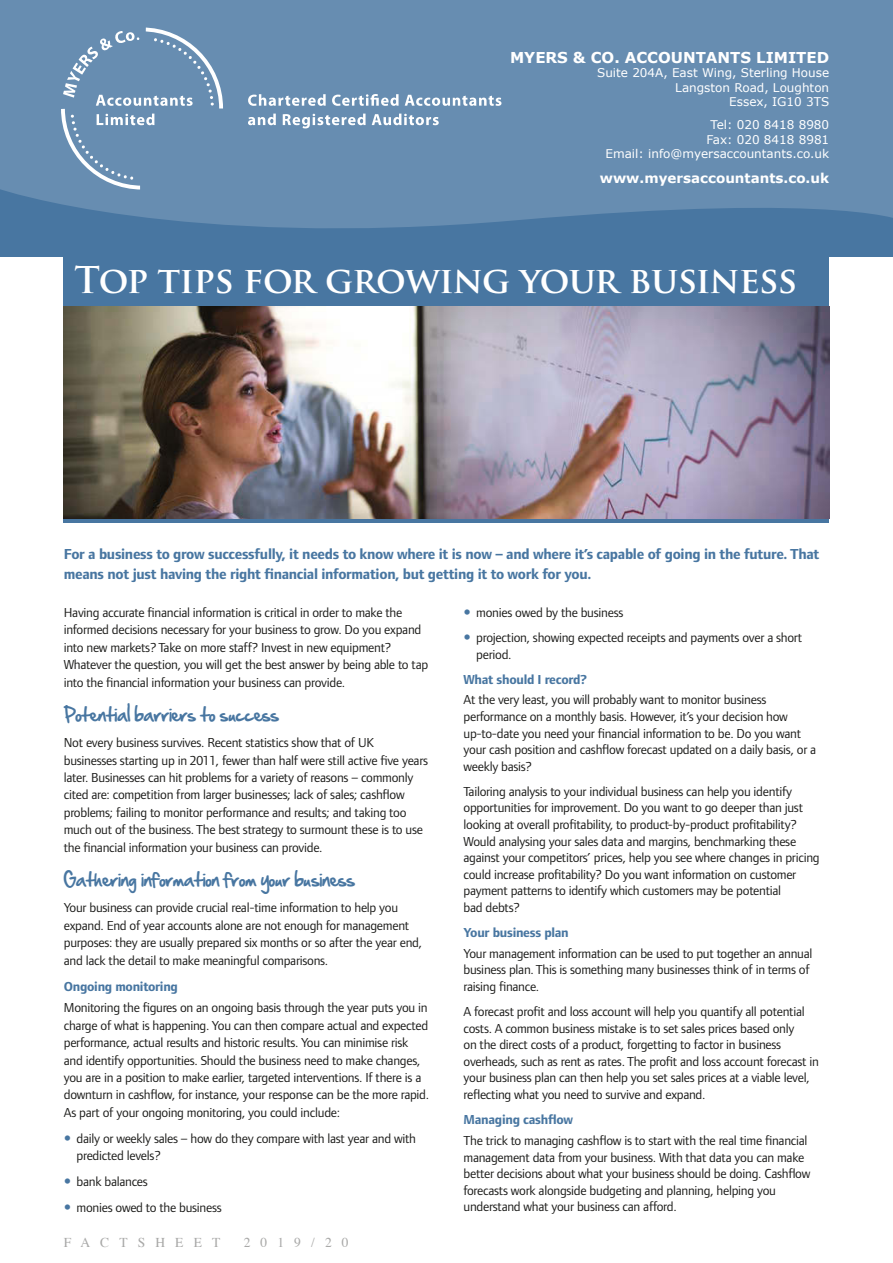
<style>
.page{position:relative;width:893px;height:1263px;background:#fff}
.page>*{position:absolute;margin:0;border:0;box-sizing:border-box;transform-origin:0 0}
.t1{font:700 36px "Trajan Pro";letter-spacing:-.02em;color:#fff}
.t2{font:16.5px "Handof Sean";letter-spacing:-.02em;color:#4876a1}
.t3{font:700 15px/19.6px "Foundry Form Sans";letter-spacing:-.02em;color:#4876a1}
.t4{font:700 15px "Verdana";color:#fff}
.t5{font:13.5px/16.6px "Foundry Form Sans";letter-spacing:-.02em;color:#1d1d1b}
.t6{font:700 13.5px "Foundry Form Sans";letter-spacing:-.02em;color:#4876a1}
.t7{font:700 13.5px "Verdana";color:#fff}
.t8{font:13.5px "Times";letter-spacing:.75em;color:#a8a8a7}
.t9{font:12px/14.4px "Verdana";color:#fff;text-align:right}
</style>
<div class="page">
<div style="left:64px;top:255px;width:765px;height:268px;background:#4876a1"></div>
<img style="left:64px;top:307px;width:765px;height:212px">
<div style="left:0;top:0;width:893px;height:256px;background:#4876a1"></div>
<div style="left:0;top:0;width:893px;height:228px;background:#678db1"></div>
<svg style="left:59px;top:26px;width:166px;height:165px;background:#7396b7"></svg>
<svg style="left:248px;top:94px;width:78px;height:12px"></svg>
<svg style="left:332px;top:94px;width:67px;height:12px"></svg>
<svg style="left:405px;top:95px;width:96px;height:11px"></svg>
<svg style="left:248px;top:114px;width:28px;height:11px"></svg>
<svg style="left:283px;top:114px;width:83px;height:14px"></svg>
<svg style="left:372px;top:114px;width:67px;height:11px"></svg>
<p class="t4" style="left:510px;top:48px;width:321px">MYERS &amp; CO. ACCOUNTANTS LIMITED</p>
<p class="t9" style="left:597px;top:66px;width:234px">Suite 204A, East Wing, Sterling House<br>Langston Road, Loughton<br>Essex, IG10 3TS</p>
<p class="t9" style="left:605px;top:118px;width:225px">Tel: 020 8418 8980<br>Fax: 020 8418 8981<br>Email: info@myersaccountants.co.uk</p>
<p class="t7" style="left:600px;top:169px;width:231px">www.myersaccountants.co.uk</p>
<h1 class="t1" style="left:74px;top:258px;width:724px">Top tips for growing your business</h1>
<p class="t3" style="left:64px;top:544px;width:757px">For a business to grow successfully, it needs to know where it is now – and where it’s capable of going in the future. That means not just having the right financial information, but getting it to work for you.</p>
<p class="t5" style="left:64px;top:603px;width:366px;line-height:17.4px">Having accurate financial information is critical in order to make the informed decisions necessary for your business to grow. Do you expand into new markets? Take on more staff? Invest in new equipment?<br>Whatever the question, you will get the best answer by being able to tap into the financial information your business can provide.</p>
<p class="t2" style="left:64px;top:703px;width:217px">Potential barriers to success</p>
<p class="t5" style="left:64px;top:734px;width:366px;line-height:17.4px">Not every business survives. Recent statistics show that of UK businesses starting up in 2011, fewer than half were still active five years later. Businesses can hit problems for a variety of reasons – commonly cited are: competition from larger businesses; lack of sales; cashflow problems; failing to monitor performance and results; and taking too much out of the business. The best strategy to surmount these is to use the financial information your business can provide.</p>
<p class="t2" style="left:64px;top:868px;width:293px">Gathering information from your business</p>
<p class="t5" style="left:64px;top:899px;width:360px;line-height:17.4px">Your business can provide crucial real-time information to help you expand. End of year accounts alone are not enough for management purposes: they are usually prepared six months or so after the year end, and lack the detail to make meaningful comparisons.</p>
<p class="t6" style="left:64px;top:978px;width:116px">Ongoing monitoring</p>
<p class="t5" style="left:64px;top:999px;width:367px;line-height:17.4px">Monitoring the figures on an ongoing basis through the year puts you in charge of what is happening. You can then compare actual and expected performance, actual results and historic results. You can minimise risk and identify opportunities. Should the business need to make changes, you are in a position to make earlier, targeted interventions. If there is a downturn in cashflow, for instance, your response can be the more rapid.<br>As part of your ongoing monitoring, you could include:</p>
<p class="t5" style="left:77px;top:1129px;width:341px;line-height:17.4px">daily or weekly sales – how do they compare with last year and with predicted levels?</p>
<p class="t5" style="left:77px;top:1168px;width:147px;line-height:26px">bank balances<br>monies owed to the business</p>
<p class="t5" style="left:476px;top:600px;width:328px;line-height:25px">monies owed by the business<br>projection, showing expected receipts and payments over a short</p>
<p class="t5" style="left:476px;top:646px;width:37px">period.</p>
<p class="t6" style="left:463px;top:671px;width:125px">What should I record?</p>
<p class="t5" style="left:463px;top:691px;width:354px">At the very least, you will probably want to monitor business performance on a monthly basis. However, it’s your decision how up-to-date you need your financial information to be. Do you want your cash position and cashflow forecast updated on a daily basis, or a weekly basis?</p>
<p class="t5" style="left:463px;top:783px;width:358px">Tailoring analysis to your individual business can help you identify opportunities for improvement. Do you want to go deeper than just looking at overall profitability, to product-by-product profitability?<br>Would analysing your sales data and margins, benchmarking these against your competitors’ prices, help you see where changes in pricing could increase profitability? Do you want information on customer payment patterns to identify which customers may be potential<br>bad debts?</p>
<p class="t6" style="left:463px;top:925px;width:107px">Your business plan</p>
<p class="t5" style="left:463px;top:945px;width:350px">Your management information can be used to put together an annual business plan. This is something many businesses think of in terms of raising finance.</p>
<p class="t5" style="left:463px;top:1003px;width:357px">A forecast profit and loss account will help you quantify all potential costs. A common business mistake is to set sales prices based only<br>on the direct costs of a product, forgetting to factor in business overheads, such as rent as rates. The profit and loss account forecast in your business plan can then help you set sales prices at a viable level, reflecting what you need to survive and expand.</p>
<p class="t6" style="left:463px;top:1112px;width:111px">Managing cashflow</p>
<p class="t5" style="left:463px;top:1132px;width:348px">The trick to managing cashflow is to start with the real time financial management data from your business. With that data you can make better decisions about what your business should be doing. Cashflow forecasts work alongside budgeting and planning, helping you understand what your business can afford.</p>
<p class="t8" style="left:64px;top:1229px;width:158px">FACTSHEET</p>
<p class="t8" style="left:244px;top:1229px;width:107px">2019/20</p>
</div>
